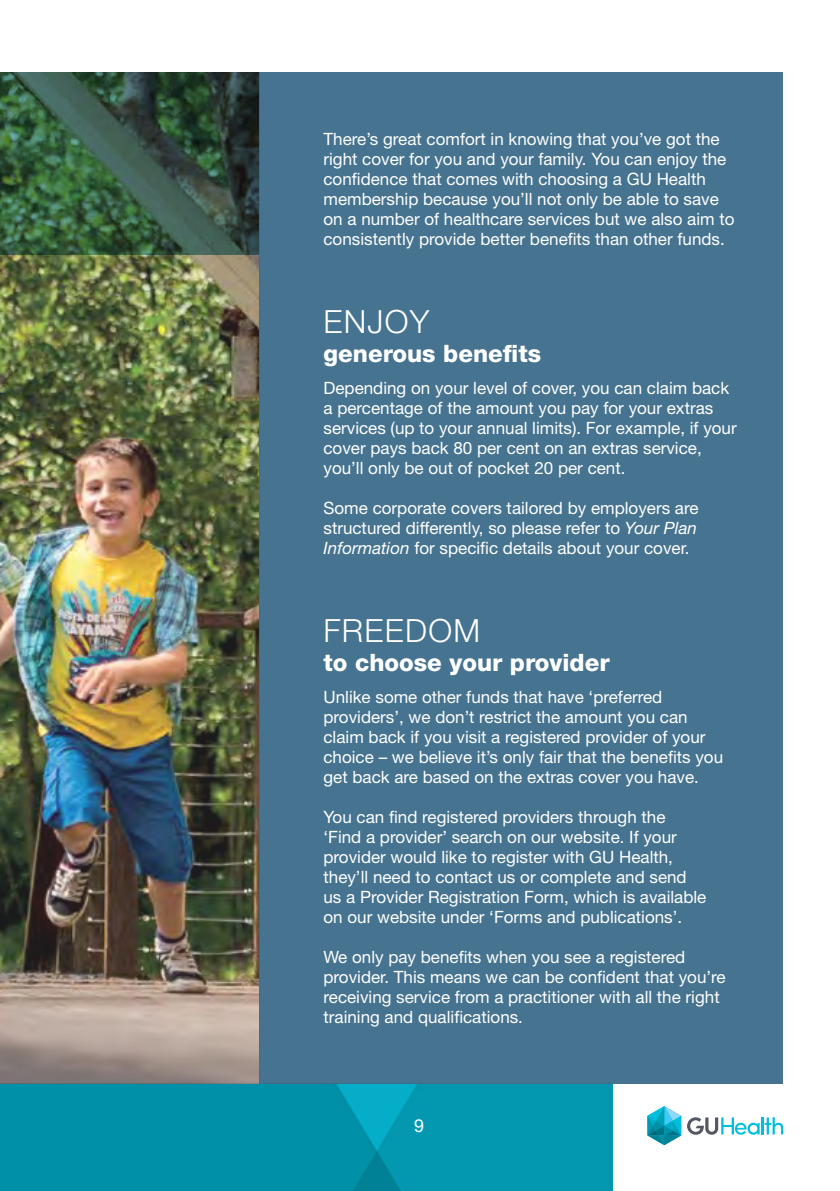
<style>
.page{position:relative;width:840px;height:1191px;background:#fff}
.page>*{position:absolute;margin:0;border:0;box-sizing:border-box;transform-origin:0 0}
.t1{font:300 32px "Helvetica Neue LT Std";letter-spacing:.04em;color:#fff}
.t2{font:800 24px "Helvetica Neue LT Std";color:#fff}
.t3{font:18px "Helvetica Neue LT Std";color:#fff}
.t4{font:17px/20px "Helvetica Neue LT Std";color:#fff}
.s1{font-style:italic}
</style>
<div class="page">
<img style="left:0;top:1083px;width:612px;height:108px">
<svg style="left:687px;top:1117px;width:95px;height:17px"></svg>
<svg style="left:647px;top:1106px;width:33px;height:39px"></svg>
<img style="left:0;top:255px;width:259px;height:828px">
<svg style="left:0;top:72px;width:259px;height:183px;background:#355540"></svg>
<div style="left:259px;top:72px;width:523px;height:1011px;background:#46738f"></div>
<p class="t4" style="left:323px;top:129px;width:412px">There’s great comfort in knowing that you’ve got the right cover for you and your family. You can enjoy the confidence that comes with choosing a GU Health membership because you’ll not only be able to save on a number of healthcare services but we also aim to consistently provide better benefits than other funds.</p>
<h1 class="t1" style="left:323px;top:302px;width:107px">ENJOY</h1>
<h2 class="t2" style="left:323px;top:339px;width:219px">generous benefits</h2>
<p class="t4" style="left:323px;top:377px;width:414px">Depending on your level of cover, you can claim back a percentage of the amount you pay for your extras services (up to your annual limits). For example, if your cover pays back 80 per cent on an extras service, you’ll only be out of pocket 20 per cent.</p>
<p class="t4" style="left:323px;top:497px;width:376px;text-align:justify">Some corporate covers tailored by employers are structured differently, so please refer to <span class="s1">Your Plan Information</span> for specific details about your cover.</p>
<h1 class="t1" style="left:323px;top:611px;width:158px">FREEDOM</h1>
<h2 class="t2" style="left:323px;top:648px;width:287px">to choose your provider</h2>
<p class="t4" style="left:323px;top:686px;width:401px">Unlike some other funds that have ‘preferred providers’, we don’t restrict the amount you can claim back if you visit a registered provider of your choice – we believe it’s only fair that the benefits you get back are based on the extras cover you have.</p>
<p class="t4" style="left:323px;top:806px;width:384px">You can find registered providers through the ‘Find a provider’ search on our website. If your provider would like to register with GU Health, they’ll need to contact us or complete and send us a Provider Registration Form, which is available on our website under ‘Forms and publications’.</p>
<p class="t4" style="left:323px;top:946px;width:403px">We only pay benefits when you see a registered provider. This means we can be confident that you’re receiving service from a practitioner with all the right training and qualifications.</p>
<p class="t3" style="left:414px;top:1114px;width:12px">9</p>
</div>
